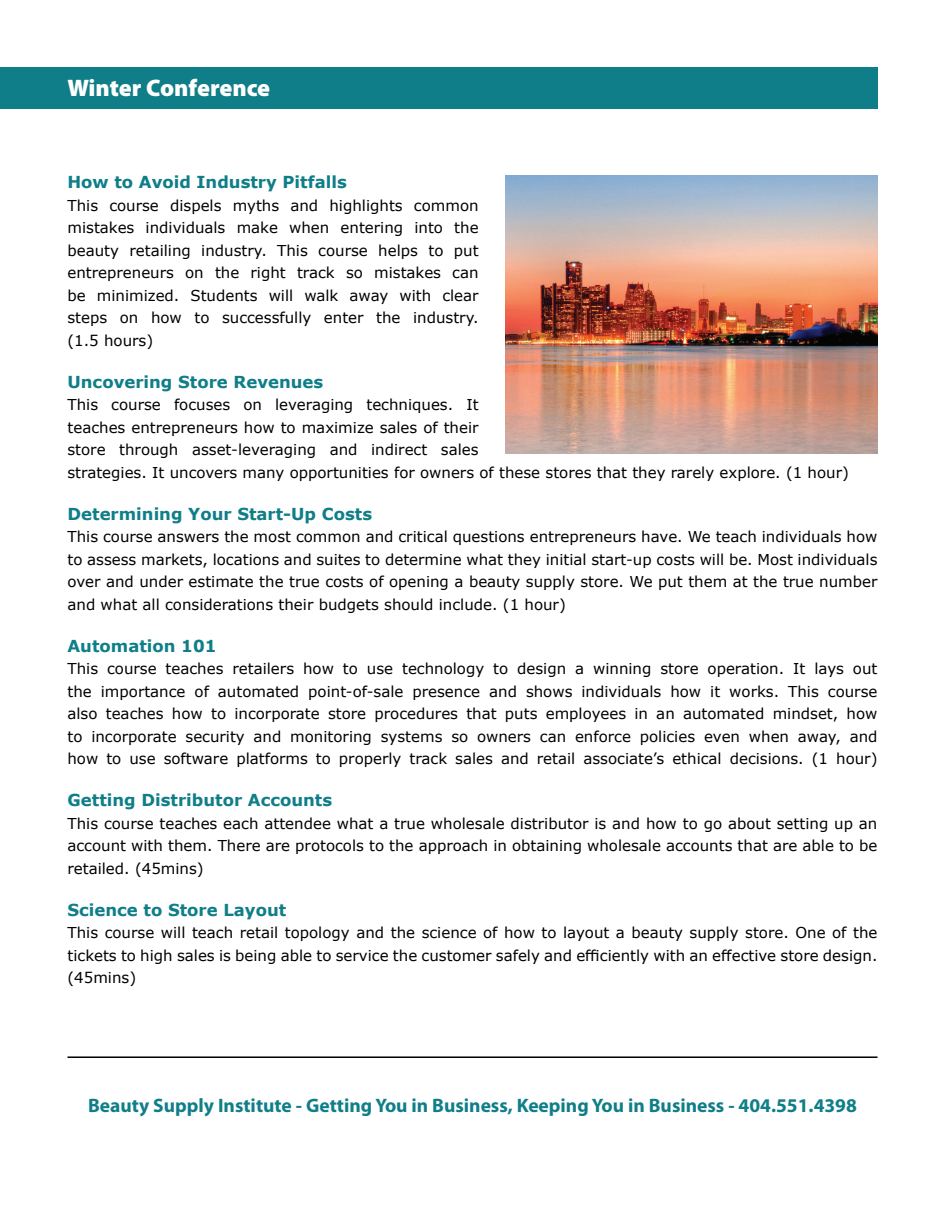
<style>
.page{position:relative;width:945px;height:1215px;background:#fff}
.page>*{position:absolute;margin:0;border:0;box-sizing:border-box;transform-origin:0 0}
.t1{font:900 24px "Myriad Pro";letter-spacing:-.005em;color:#fff}
.t2{font:700 19.5px "Myriad Pro";color:#0f7e88}
.t3{font:700 16.5px "Verdana";color:#0f7e88}
.t4{font:15px/22.5px "Verdana";color:#000001;text-align:justify}
</style>
<div class="page">
<img style="left:506px;top:176px;width:372px;height:277px">
<div style="left:0;top:68px;width:878px;height:41px;background:#0f7e88"></div>
<hr style="left:68px;top:1056px;width:810px;height:2px;background:#000001">
<h1 class="t1" style="left:68px;top:72px;width:204px">Winter Conference</h1>
<p class="t3" style="left:68px;top:170px;width:281px">How to Avoid Industry Pitfalls</p>
<p class="t4" style="left:68px;top:194px;width:413px">This course dispels myths and highlights common mistakes individuals make when entering into the beauty retailing industry. This course helps to put entrepreneurs on the right track so mistakes can be minimized. Students will walk away with clear steps on how to successfully enter the industry. (1.5 hours)</p>
<p class="t3" style="left:68px;top:370px;width:257px">Uncovering Store Revenues</p>
<p class="t4" style="left:68px;top:393px;width:783px;text-align:left">This course focuses on leveraging techniques. It<br>teaches entrepreneurs how to maximize sales of their<br>store through asset-leveraging and indirect sales<br>strategies. It uncovers many opportunities for owners of these stores that they rarely explore. (1 hour)</p>
<p class="t3" style="left:68px;top:502px;width:306px">Determining Your Start-Up Costs</p>
<p class="t4" style="left:68px;top:525px;width:812px">This course answers the most common and critical questions entrepreneurs have. We teach individuals how to assess markets, locations and suites to determine what they initial start-up costs will be. Most individuals over and under estimate the true costs of opening a beauty supply store. We put them at the true number and what all considerations their budgets should include. (1 hour)</p>
<p class="t3" style="left:68px;top:634px;width:150px">Automation 101</p>
<p class="t4" style="left:68px;top:657px;width:812px">This course teaches retailers how to use technology to design a winning store operation. It lays out the importance of automated point-of-sale presence and shows individuals how it works. This course also teaches how to incorporate store procedures that puts employees in an automated mindset, how to incorporate security and monitoring systems so owners can enforce policies even when away, and how to use software platforms to properly track sales and retail associate’s ethical decisions. (1 hour)</p>
<p class="t3" style="left:68px;top:788px;width:266px">Getting Distributor Accounts</p>
<p class="t4" style="left:68px;top:812px;width:811px">This course teaches each attendee what a true wholesale distributor is and how to go about setting up an account with them. There are protocols to the approach in obtaining wholesale accounts that are able to be retailed. (45mins)</p>
<p class="t3" style="left:68px;top:898px;width:220px">Science to Store Layout</p>
<p class="t4" style="left:68px;top:921px;width:811px">This course will teach retail topology and the science of how to layout a beauty supply store. One of the tickets to high sales is being able to service the customer safely and efficiently with an effective store design. (45mins)</p>
<h2 class="t2" style="left:88px;top:1092px;width:770px">Beauty Supply Institute - Getting You in Business, Keeping You in Business - 404.551.4398</h2>
</div>
